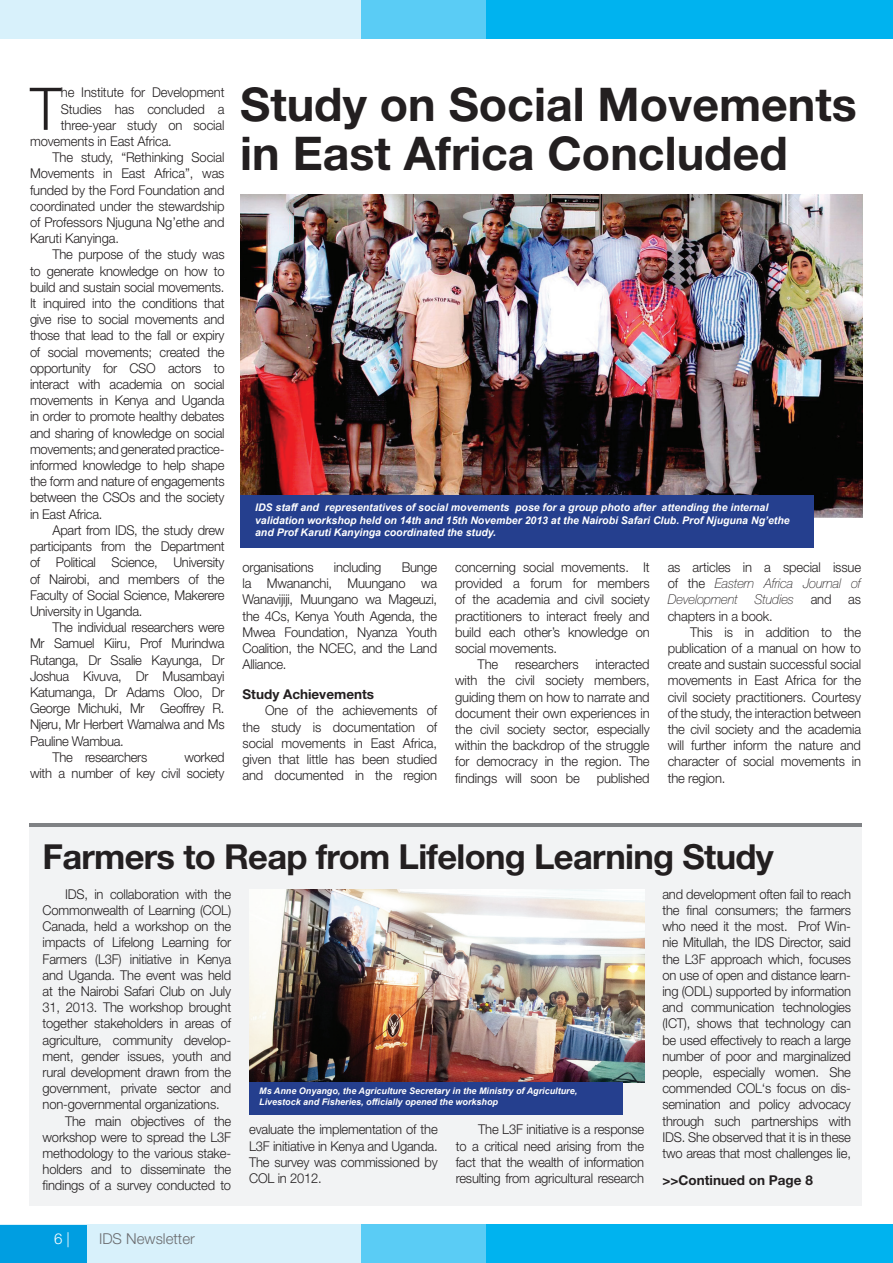
<style>
.page{position:relative;width:893px;height:1263px;background:#fff}
.page>*{position:absolute;margin:0;border:0;box-sizing:border-box;transform-origin:0 0}
.t1{font:300 58.95px "Helvetica Neue LT Std";color:#231f20;scale:.96 1}
.t2{font:700 46.5px/49.5px "Helvetica Neue LT Std";color:#231f20}
.t3{font:700 34.5px "Helvetica Neue LT Std";letter-spacing:-.02em;color:#231f20}
.t4{font:300 15px "Helvetica Neue LT Std";color:#6c6d70}
.t5{font:300 15px "Helvetica Neue LT Std";color:#fff}
.t6{font:300 13.5px/16.2px "Helvetica Neue LT Std";letter-spacing:-.015em;color:#231f20;text-align:justify;scale:.96 1}
.t7{font:700 13.5px "Helvetica Neue LT Std";color:#231f20}
.t8{font:italic 700 10.5px/12.6px "Arial";color:#fff}
.t9{font:italic 700 9px/10.8px "Arial";color:#fff}
.s1{font-weight:100;font-style:italic}
</style>
<div class="page">
<div style="left:0;top:1225px;width:406px;height:38px;background:#d8f1fb"></div>
<div style="left:361px;top:1225px;width:407px;height:38px;background:#5accf5"></div>
<div style="left:486px;top:1225px;width:407px;height:38px;background:#00b3ef"></div>
<div style="left:0;top:0;width:406px;height:38px;background:#d8f1fb"></div>
<div style="left:361px;top:0;width:407px;height:38px;background:#5accf5"></div>
<div style="left:486px;top:0;width:407px;height:38px;background:#00b3ef"></div>
<div style="left:0;top:1225px;width:87px;height:38px;background:#009ee1"></div>
<div style="left:29px;top:823px;width:833px;height:383px;background:#f2f3f4"></div>
<hr style="left:29px;top:823px;width:833px;height:3px;background:#808285">
<img style="left:241px;top:194px;width:622px;height:323px">
<img style="left:249px;top:889px;width:395px;height:194px">
<div style="left:240px;top:495px;width:573px;height:53px;background:#253f8e"></div>
<div style="left:249px;top:1083px;width:374px;height:32px;background:#253f8e"></div>
<h1 class="t1" style="left:30px;top:73px;width:34px">T</h1>
<p class="t6" style="left:61px;top:84px;width:172px">he Institute for Development</p>
<p class="t6" style="left:61px;top:100px;width:172px">Studies has concluded a</p>
<p class="t6" style="left:61px;top:117px;width:172px">three-year study on social</p>
<p class="t6" style="left:30px;top:133px;width:149px">movements in East Africa.</p>
<p class="t6" style="left:53px;top:149px;width:181px">The study, “Rethinking Social</p>
<p class="t6" style="left:30px;top:165px;width:204px">Movements in East Africa”, was</p>
<p class="t6" style="left:30px;top:181px;width:204px">funded by the Ford Foundation and</p>
<p class="t6" style="left:30px;top:198px;width:204px">coordinated under the stewardship</p>
<p class="t6" style="left:30px;top:214px;width:204px">of Professors Njuguna Ng’ethe and</p>
<p class="t6" style="left:30px;top:230px;width:94px">Karuti Kanyinga.</p>
<p class="t6" style="left:53px;top:246px;width:181px">The purpose of the study was</p>
<p class="t6" style="left:30px;top:262px;width:204px">to generate knowledge on how to</p>
<p class="t6" style="left:30px;top:279px;width:204px">build and sustain social movements.</p>
<p class="t6" style="left:30px;top:295px;width:204px">It inquired into the conditions that</p>
<p class="t6" style="left:30px;top:311px;width:204px">give rise to social movements and</p>
<p class="t6" style="left:30px;top:327px;width:204px">those that lead to the fall or expiry</p>
<p class="t6" style="left:30px;top:343px;width:204px">of social movements; created the</p>
<p class="t6" style="left:30px;top:360px;width:204px">opportunity for CSO actors to</p>
<p class="t6" style="left:30px;top:376px;width:204px">interact with academia on social</p>
<p class="t6" style="left:30px;top:392px;width:204px">movements in Kenya and Uganda</p>
<p class="t6" style="left:30px;top:408px;width:204px">in order to promote healthy debates</p>
<p class="t6" style="left:30px;top:424px;width:204px">and sharing of knowledge on social</p>
<p class="t6" style="left:30px;top:441px;width:204px">movements; and generated practice-</p>
<p class="t6" style="left:30px;top:457px;width:204px">informed knowledge to help shape</p>
<p class="t6" style="left:30px;top:473px;width:204px">the form and nature of engagements</p>
<p class="t6" style="left:30px;top:489px;width:204px">between the CSOs and the society</p>
<p class="t6" style="left:30px;top:505px;width:77px">in East Africa.</p>
<p class="t6" style="left:53px;top:522px;width:181px">Apart from IDS, the study drew</p>
<p class="t6" style="left:30px;top:538px;width:204px">participants from the Department</p>
<p class="t6" style="left:30px;top:554px;width:204px">of Political Science, University</p>
<p class="t6" style="left:30px;top:570px;width:204px">of Nairobi, and members of the</p>
<p class="t6" style="left:30px;top:586px;width:204px">Faculty of Social Science, Makerere</p>
<p class="t6" style="left:30px;top:603px;width:119px">University in Uganda.</p>
<p class="t6" style="left:53px;top:619px;width:181px">The individual researchers were</p>
<p class="t6" style="left:30px;top:635px;width:204px">Mr Samuel Kiiru, Prof Murindwa</p>
<p class="t6" style="left:30px;top:651px;width:204px">Rutanga, Dr Ssalie Kayunga, Dr</p>
<p class="t6" style="left:30px;top:667px;width:204px">Joshua Kivuva, Dr Musambayi</p>
<p class="t6" style="left:30px;top:684px;width:204px">Katumanga, Dr Adams Oloo, Dr</p>
<p class="t6" style="left:30px;top:700px;width:204px">George Michuki, Mr Geoffrey R.</p>
<p class="t6" style="left:30px;top:716px;width:204px">Njeru, Mr Herbert Wamalwa and Ms</p>
<p class="t6" style="left:30px;top:732px;width:99px">Pauline Wambua.</p>
<p class="t6" style="left:53px;top:748px;width:100px">The researchers</p>
<p class="t6" style="left:30px;top:748px;width:204px;text-align:right">worked<br>with a number of key civil society</p>
<h2 class="t2" style="left:240px;top:78px;width:618px">Study on Social Movements in East Africa Concluded</h2>
<p class="t8" style="left:255px;top:501px;width:536px">IDS staff and representatives of social movements pose for a group photo after attending the internal validation workshop held on 14th and 15th November 2013 at the Nairobi Safari Club. Prof Njuguna Ng’ethe and Prof Karuti Kanyinga coordinated the study.</p>
<p class="t6" style="left:243px;top:559px;width:204px;text-indent:159px">Bunge la Mwananchi, Muungano wa Wanavijiji, Muungano wa Mageuzi, the 4Cs, Kenya Youth Agenda, the Mwea Foundation, Nyanza Youth Coalition, the NCEC, and the Land Alliance.</p>
<p class="t7" style="left:243px;top:686px;width:133px">Study Achievements</p>
<p class="t6" style="left:243px;top:702px;width:204px;text-indent:22px">One of the achievements of the study is documentation of social movements in East Africa, given that little has been studied and documented in the region</p>
<p class="t6" style="left:243px;top:559px;width:76px">organisations</p>
<p class="t6" style="left:334px;top:559px;width:51px">including</p>
<p class="t6" style="left:455px;top:559px;width:204px">concerning social movements. It provided a forum for members of the academia and civil society practitioners to interact freely and build each other’s knowledge on social movements.</p>
<p class="t6" style="left:455px;top:656px;width:204px;text-indent:22px">The researchers interacted with the civil society members, guiding them on how to narrate and document their own experiences in the civil society sector, especially within the backdrop of the struggle for democracy in the region. The findings will soon be published</p>
<p class="t6" style="left:668px;top:559px;width:203px">as articles in a special issue of the <span class="s1">Eastern Africa Journal of Development Studies</span> and as chapters in a book.</p>
<p class="t6" style="left:668px;top:624px;width:203px;text-indent:22px">This is in addition to the publication of a manual on how to create and sustain successful social movements in East Africa for the civil society practitioners. Courtesy of the study, the interaction between the civil society and the academia will further inform the nature and character of social movements in the region.</p>
<h3 class="t3" style="left:43px;top:835px;width:733px">Farmers to Reap from Lifelong Learning Study</h3>
<p class="t6" style="left:65px;top:885px;width:175px">IDS, in collaboration with the</p>
<p class="t6" style="left:43px;top:902px;width:198px">Commonwealth of Learning (COL)</p>
<p class="t6" style="left:43px;top:918px;width:198px">Canada, held a workshop on the</p>
<p class="t6" style="left:43px;top:934px;width:198px">impacts of Lifelong Learning for</p>
<p class="t6" style="left:43px;top:950px;width:198px">Farmers (L3F) initiative in Kenya</p>
<p class="t6" style="left:43px;top:966px;width:198px">and Uganda. The event was held</p>
<p class="t6" style="left:43px;top:983px;width:198px">at the Nairobi Safari Club on July</p>
<p class="t6" style="left:43px;top:999px;width:198px">31, 2013. The workshop brought</p>
<p class="t6" style="left:43px;top:1015px;width:198px">together stakeholders in areas of</p>
<p class="t6" style="left:43px;top:1031px;width:198px">agriculture, community develop-</p>
<p class="t6" style="left:43px;top:1047px;width:198px">ment, gender issues, youth and</p>
<p class="t6" style="left:43px;top:1064px;width:198px">rural development drawn from the</p>
<p class="t6" style="left:43px;top:1080px;width:198px">government, private sector and</p>
<p class="t6" style="left:43px;top:1096px;width:186px">non-governmental organizations.</p>
<p class="t6" style="left:65px;top:1112px;width:175px">The main objectives of the</p>
<p class="t6" style="left:43px;top:1128px;width:198px">workshop were to spread the L3F</p>
<p class="t6" style="left:43px;top:1145px;width:198px">methodology to the various stake-</p>
<p class="t6" style="left:43px;top:1161px;width:198px">holders and to disseminate the</p>
<p class="t6" style="left:43px;top:1177px;width:198px">findings of a survey conducted to</p>
<p class="t6" style="left:662px;top:885px;width:198px">and development often fail to reach the final consumers; the farmers who need it the most. Prof Win&shy;nie Mitullah, the IDS Director, said the L3F approach which, focuses on use of open and distance learn&shy;ing (ODL) supported by information and communication technologies (ICT), shows that technology can be used effectively to reach a large number of poor and marginalized people, especially women. She commended COL‘s focus on dis&shy;semination and policy advocacy through such partnerships with IDS. She observed that it is in these two areas that most challenges lie,</p>
<p class="t7" style="left:662px;top:1172px;width:152px">&gt;&gt;Continued on Page 8</p>
<p class="t9" style="left:259px;top:1085px;width:320px">Ms Anne Onyango, the Agriculture Secretary in the Ministry of Agriculture,<br>Livestock and Fisheries, officially opened the workshop</p>
<p class="t6" style="left:249px;top:1121px;width:198px">evaluate the implementation of the L3F initiative in Kenya and Uganda.<br>The survey was commissioned by COL in 2012.</p>
<p class="t6" style="left:456px;top:1121px;width:198px;text-indent:22px">The L3F initiative is a response to a critical need arising from the fact that the wealth of information resulting from agricultural research</p>
<p class="t5" style="left:54px;top:1229px;width:17px">6 |</p>
<p class="t4" style="left:99px;top:1229px;width:97px">IDS Newsletter</p>
</div>
